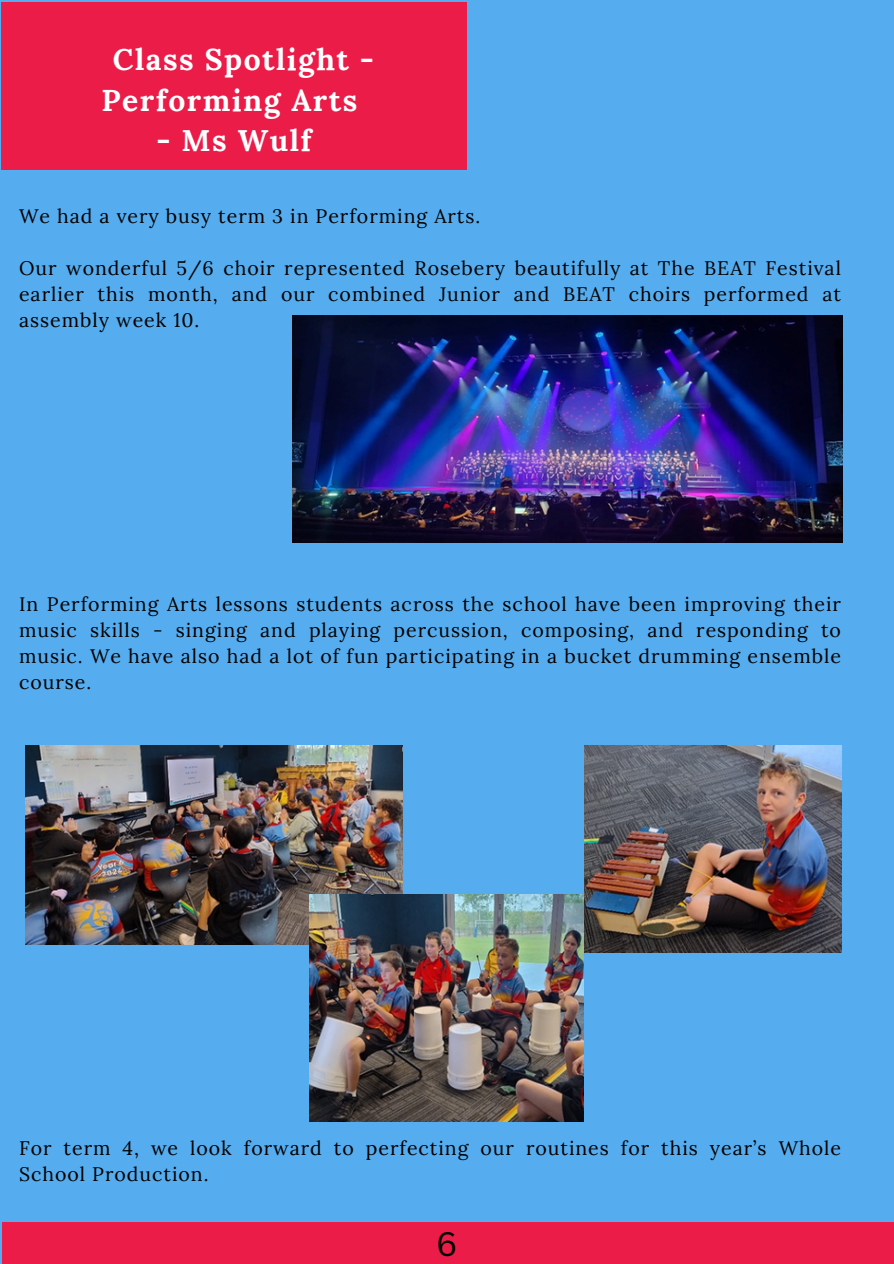
<style>
.page{position:relative;width:894px;height:1264px;background:#fff}
.page>*{position:absolute;margin:0;border:0;box-sizing:border-box;transform-origin:0 0}
.t1{font:33px "Canva Sans";color:#000}
.t2{font:700 30px/40.5px "Lora";letter-spacing:.05em;color:#fff;text-align:center}
.t3{font:19.5px/25.8px "Lora";letter-spacing:.05em;color:#000;text-align:justify}
</style>
<div class="page">
<div style="left:0;top:0;width:893px;height:1263px;background:#55acee"></div>
<div style="left:2px;top:2px;width:464px;height:168px;background:#eb1c48"></div>
<div style="left:2px;top:1221px;width:891px;height:42px;background:#eb1c48"></div>
<img style="left:26px;top:745px;width:377px;height:199px">
<img style="left:584px;top:745px;width:256px;height:207px">
<img style="left:309px;top:894px;width:274px;height:227px">
<img style="left:292px;top:315px;width:549px;height:228px">
<h1 class="t2" style="left:101px;top:39px;width:274px">Class Spotlight -<br>Performing Arts</h1>
<h1 class="t2" style="left:156px;top:120px;width:157px">- Ms Wulf</h1>
<p class="t3" style="left:19px;top:203px;width:462px">We had a very busy term 3 in Performing Arts.</p>
<p class="t3" style="left:19px;top:255px;width:823px">Our wonderful 5/6 choir represented Rosebery beautifully at The BEAT Festival earlier this month, and our combined Junior and BEAT choirs performed at assembly week 10.</p>
<p class="t3" style="left:19px;top:591px;width:823px">In Performing Arts lessons students across the school have been improving their music skills - singing and playing percussion, composing, and responding to music. We have also had a lot of fun participating in a bucket drumming ensemble course.</p>
<p class="t3" style="left:19px;top:1134px;width:823px">For term 4, we look forward to perfecting our routines for this year’s Whole<br>School Production.</p>
<p class="t1" style="left:436px;top:1220px;width:23px">6</p>
</div>
